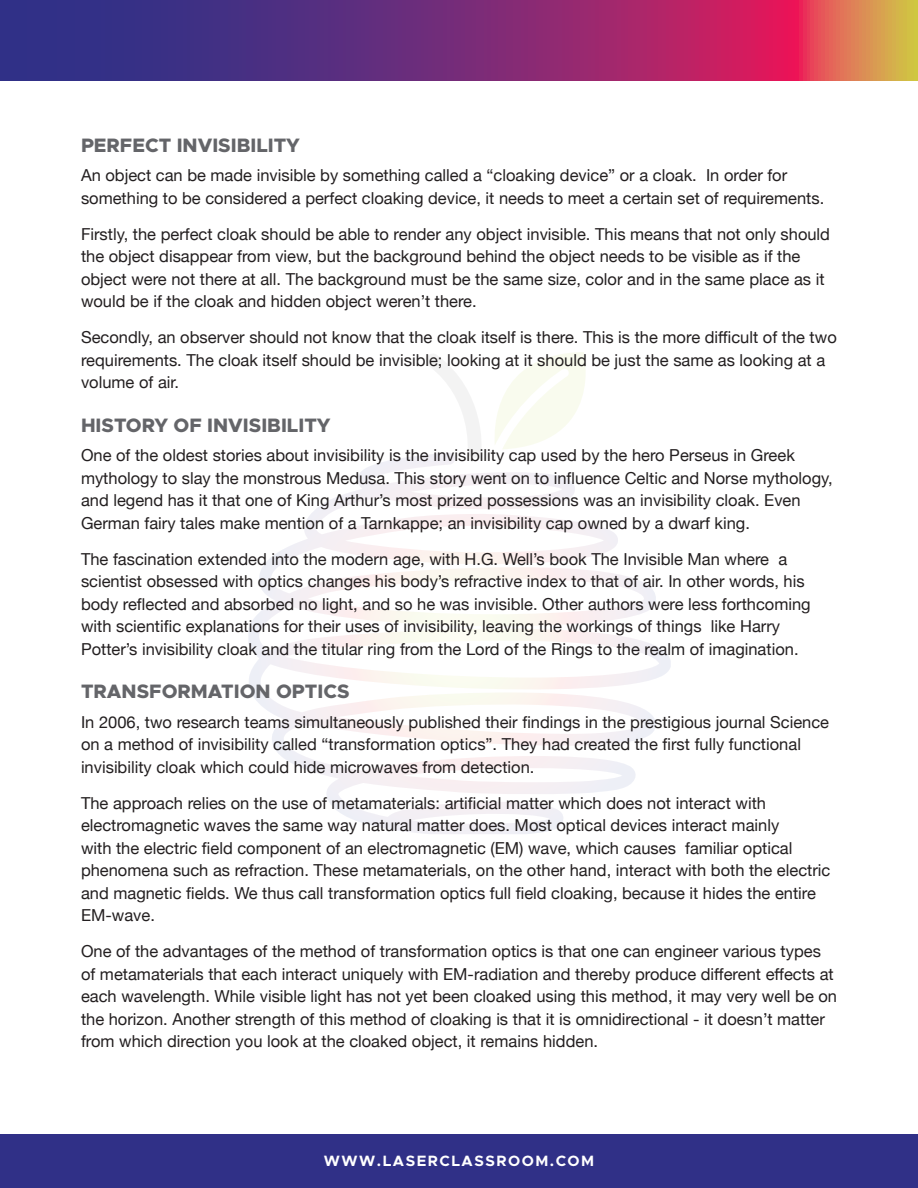
<style>
.page{position:relative;width:918px;height:1188px;background:#fff}
.page>*{position:absolute;margin:0;border:0;box-sizing:border-box;transform-origin:0 0}
.Secondary_Header{font:800 19.5px "Metropolis";color:#646569}
.Paragraph{font:16.5px/22.5px "Helvetica Neue";color:#231f20}
.t1{font:700 15px "Metropolis";letter-spacing:.1em;color:#fff}
</style>
<div class="page">
<svg style="left:0;top:0;width:918px;height:81px;background:#7f3473"></svg>
<div style="left:0;top:1134px;width:918px;height:54px;background:#303087"></div>
<svg style="left:248px;top:455px;width:423px;height:379px"></svg>
<svg style="left:495px;top:352px;width:91px;height:97px"></svg>
<svg style="left:425px;top:354px;width:61px;height:104px"></svg>
<p class="Secondary_Header" style="left:81px;top:133px;width:220px">PERFECT INVISIBILITY</p>
<p class="Paragraph" style="left:81px;top:165px;width:745px">An object can be made invisible by something called a “cloaking device” or a cloak. In order for something to be considered a perfect cloaking device, it needs to meet a certain set of requirements.</p>
<p class="Paragraph" style="left:81px;top:224px;width:751px">Firstly, the perfect cloak should be able to render any object invisible. This means that not only should the object disappear from view, but the background behind the object needs to be visible as if the object were not there at all. The background must be the same size, color and in the same place as it would be if the cloak and hidden object weren’t there.</p>
<p class="Paragraph" style="left:81px;top:327px;width:757px">Secondly, an observer should not know that the cloak itself is there. This is the more difficult of the two requirements. The cloak itself should be invisible; looking at it should be just the same as looking at a volume of air.</p>
<p class="Secondary_Header" style="left:81px;top:413px;width:251px">HISTORY OF INVISIBILITY</p>
<p class="Paragraph" style="left:81px;top:445px;width:753px">One of the oldest stories about invisibility is the invisibility cap used by the hero Perseus in Greek mythology to slay the monstrous Medusa. This story went on to influence Celtic and Norse mythology, and legend has it that one of King Arthur’s most prized possessions was an invisibility cloak. Even German fairy tales make mention of a Tarnkappe; an invisibility cap owned by a dwarf king.</p>
<p class="Paragraph" style="left:81px;top:549px;width:731px">The fascination extended into the modern age, with H.G. Well’s book The Invisible Man where a scientist obsessed with optics changes his body’s refractive index to that of air. In other words, his body reflected and absorbed no light, and so he was invisible. Other authors were less forthcoming with scientific explanations for their uses of invisibility, leaving the workings of things like Harry Potter’s invisibility cloak and the titular ring from the Lord of the Rings to the realm of imagination.</p>
<p class="Secondary_Header" style="left:81px;top:679px;width:270px">TRANSFORMATION OPTICS</p>
<p class="Paragraph" style="left:81px;top:712px;width:750px">In 2006, two research teams simultaneously published their findings in the prestigious journal Science on a method of invisibility called “transformation optics”. They had created the first fully functional invisibility cloak which could hide microwaves from detection.</p>
<p class="Paragraph" style="left:81px;top:793px;width:751px">The approach relies on the use of metamaterials: artificial matter which does not interact with electromagnetic waves the same way natural matter does. Most optical devices interact mainly<br>with the electric field component of an electromagnetic (EM) wave, which causes familiar optical phenomena such as refraction. These metamaterials, on the other hand, interact with both the electric and magnetic fields. We thus call transformation optics full field cloaking, because it hides the entire EM-wave.</p>
<p class="Paragraph" style="left:81px;top:941px;width:758px">One of the advantages of the method of transformation optics is that one can engineer various types of metamaterials that each interact uniquely with EM-radiation and thereby produce different effects at each wavelength. While visible light has not yet been cloaked using this method, it may very well be on the horizon. Another strength of this method of cloaking is that it is omnidirectional - it doesn’t matter from which direction you look at the cloaked object, it remains hidden.</p>
<p class="t1" style="left:324px;top:1152px;width:272px">WWW.LASERCLASSROOM.COM</p>
</div>
